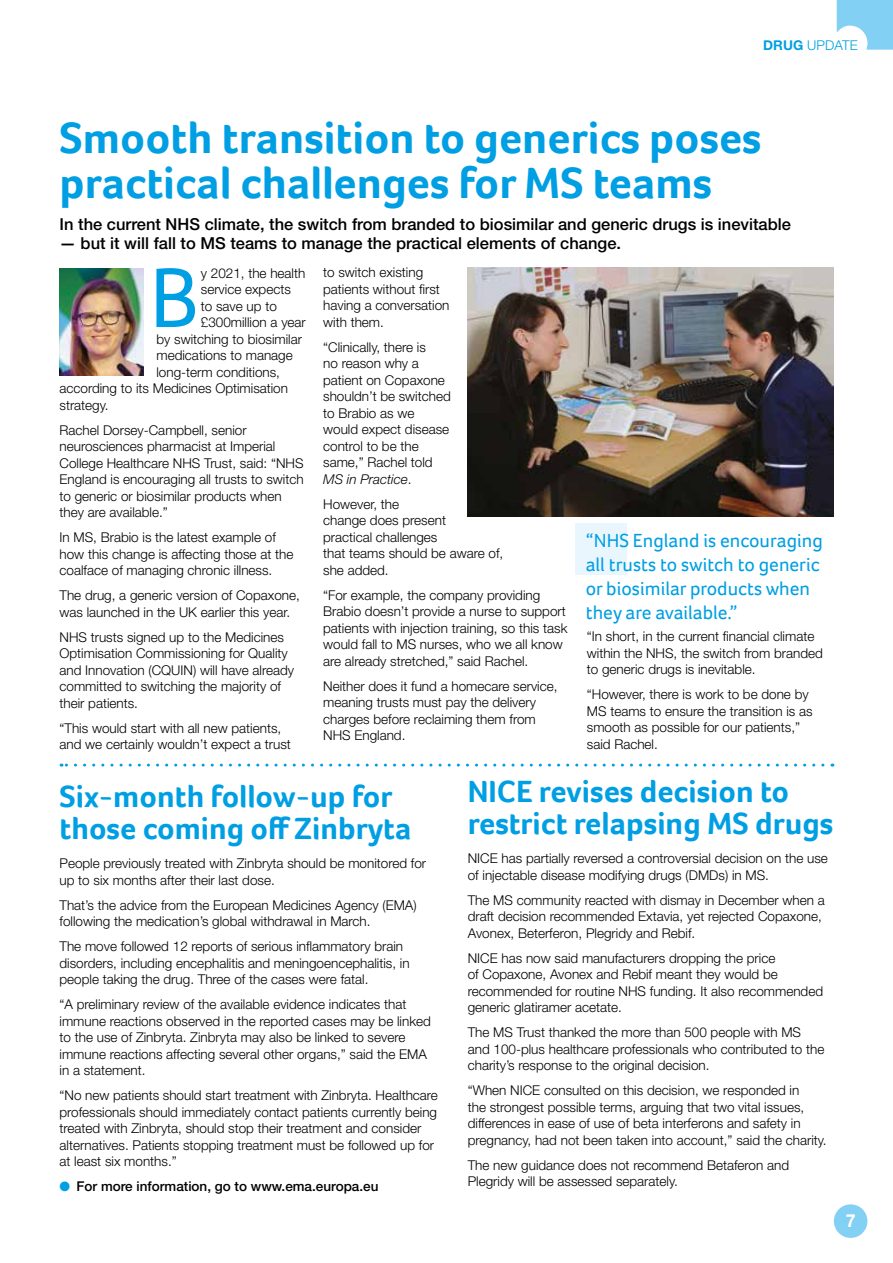
<style>
.page{position:relative;width:893px;height:1263px;background:#fff}
.page>*{position:absolute;margin:0;border:0;box-sizing:border-box;transform-origin:0 0}
.t1{font:87.15px "Foco";color:#009fe3}
.t2{font:700 45px/45px "Foco";color:#009fe3}
.t3{font:700 31.5px/31.5px "Foco";color:#009fe3}
.t4{font:19.5px/24px "Foco";color:#009fe3}
.t5{font:700 18px "Helvetica Neue LT Std";color:#fff}
.t6{font:500 16.5px "Helvetica Neue LT Std";color:#000}
.t7{font:300 13.5px/16.5px "Helvetica Neue LT Std";color:#000}
.t8{font:500 13.5px "Helvetica Neue LT Std";color:#000}
.t9{font:300 13.5px "Helvetica Neue LT Std";letter-spacing:.005em;color:#009fe3}
.s1{font-weight:700}
.s2{font-style:italic}
.s3{color:#009fe3}
</style>
<div class="page">
<svg style="left:837px;top:0;width:56px;height:50px"></svg>
<div style="left:834px;top:1204px;width:33px;height:34px;background:#83d0f5;border-radius:50%"></div>
<div style="left:576px;top:523px;width:51px;height:52px;background:#eaf6fe"></div>
<img style="left:60px;top:268px;width:84px;height:108px">
<img style="left:468px;top:268px;width:366px;height:248px">
<svg style="left:61px;top:764px;width:762px;height:3px"></svg>
<p class="t9" style="left:763px;top:37px;width:96px"><span class="s1">DRUG</span> UPDATE</p>
<h2 class="t2" style="left:60px;top:114px;width:703px">Smooth transition to generics poses practical challenges for MS teams</h2>
<p class="t6" style="left:60px;top:214px;width:733px">In the current NHS climate, the switch from branded to biosimilar and generic drugs is inevitable</p>
<p class="t6" style="left:60px;top:234px;width:563px">— but it will fall to MS teams to manage the practical elements of change.</p>
<h1 class="t1" style="left:150px;top:240px;width:51px">B</h1>
<p class="t7" style="left:201px;top:264px;width:106px">y 2021, the health</p>
<p class="t7" style="left:323px;top:264px;width:128px">to switch existing patients without first having a conversation with them.</p>
<p class="t7" style="left:323px;top:339px;width:129px">“Clinically, there is<br>no reason why a patient on Copaxone shouldn’t be switched to Brabio as we would expect disease control to be the same,” Rachel told<br><span class="s2">MS in Practice</span>.</p>
<p class="t7" style="left:323px;top:496px;width:182px">However, the<br>change does present<br>practical challenges<br>that teams should be aware of, she added.</p>
<p class="t7" style="left:323px;top:587px;width:246px">“For example, the company providing Brabio doesn’t provide a nurse to support patients with injection training, so this task would fall to MS nurses, who we all know are already stretched,” said Rachel.</p>
<p class="t7" style="left:323px;top:678px;width:236px">Neither does it fund a homecare service, meaning trusts must pay the delivery charges before reclaiming them from<br>NHS England.</p>
<p class="t7" style="left:201px;top:281px;width:92px">service expects</p>
<p class="t7" style="left:201px;top:297px;width:78px">to save up to</p>
<p class="t7" style="left:201px;top:314px;width:107px">£300million a year</p>
<p class="t7" style="left:156px;top:330px;width:147px">by switching to biosimilar</p>
<p class="t7" style="left:156px;top:347px;width:138px">medications to manage</p>
<p class="t7" style="left:156px;top:363px;width:125px">long-term conditions,</p>
<p class="t7" style="left:60px;top:380px;width:230px">according to its Medicines Optimisation</p>
<p class="t7" style="left:60px;top:396px;width:51px">strategy.</p>
<p class="t7" style="left:60px;top:421px;width:246px">Rachel Dorsey-Campbell, senior neurosciences pharmacist at Imperial College Healthcare NHS Trust, said: “NHS England is encouraging all trusts to switch to generic or biosimilar products when they are available.”</p>
<p class="t7" style="left:60px;top:529px;width:235px">In MS, Brabio is the latest example of how this change is affecting those at the coalface of managing chronic illness.</p>
<p class="t7" style="left:60px;top:587px;width:242px">The drug, a generic version of Copaxone, was launched in the UK earlier this year.</p>
<p class="t7" style="left:60px;top:628px;width:236px">NHS trusts signed up to the Medicines Optimisation Commissioning for Quality and Innovation (CQUIN) will have already committed to switching the majority of their patients.</p>
<p class="t7" style="left:60px;top:719px;width:233px">“This would start with all new patients, and we certainly wouldn’t expect a trust</p>
<h3 class="t4" style="left:586px;top:528px;width:239px">“NHS England is encouraging all trusts to switch to generic or biosimilar products when they are available.”</h3>
<p class="t7" style="left:587px;top:628px;width:238px">“In short, in the current financial climate within the NHS, the switch from branded to generic drugs is inevitable.</p>
<p class="t7" style="left:587px;top:686px;width:227px">“However, there is work to be done by<br>MS teams to ensure the transition is as smooth as possible for our patients,” said Rachel.</p>
<h3 class="t3" style="left:60px;top:781px;width:353px">Six-month follow-up for those coming off Zinbryta</h3>
<p class="t7" style="left:60px;top:855px;width:368px">People previously treated with Zinbryta should be monitored for up to six months after their last dose.</p>
<p class="t7" style="left:60px;top:896px;width:359px">That’s the advice from the European Medicines Agency (EMA) following the medication’s global withdrawal in March.</p>
<p class="t7" style="left:60px;top:938px;width:352px">The move followed 12 reports of serious inflammatory brain disorders, including encephalitis and meningoencephalitis, in people taking the drug. Three of the cases were fatal.</p>
<p class="t7" style="left:60px;top:996px;width:373px">“A preliminary review of the available evidence indicates that immune reactions observed in the reported cases may be linked to the use of Zinbryta. Zinbryta may also be linked to severe immune reactions affecting several other organs,” said the EMA in a statement.</p>
<p class="t7" style="left:60px;top:1087px;width:380px">“No new patients should start treatment with Zinbryta. Healthcare professionals should immediately contact patients currently being treated with Zinbryta, should stop their treatment and consider alternatives. Patients stopping treatment must be followed up for at least six months.”</p>
<p class="t8" style="left:60px;top:1178px;width:320px"><span class="s3">●</span> For more information, go to www.ema.europa.eu</p>
<h3 class="t3" style="left:468px;top:776px;width:367px">NICE revises decision to restrict relapsing MS drugs</h3>
<p class="t7" style="left:468px;top:850px;width:362px">NICE has partially reversed a controversial decision on the use of injectable disease modifying drugs (DMDs) in MS.</p>
<p class="t7" style="left:468px;top:891px;width:359px">The MS community reacted with dismay in December when a draft decision recommended Extavia, yet rejected Copaxone,<br>Avonex, Beterferon, Plegridy and Rebif.</p>
<p class="t7" style="left:468px;top:949px;width:357px">NICE has now said manufacturers dropping the price<br>of Copaxone, Avonex and Rebif meant they would be recommended for routine NHS funding. It also recommended generic glatiramer acetate.</p>
<p class="t7" style="left:468px;top:1024px;width:358px">The MS Trust thanked the more than 500 people with MS and 100-plus healthcare professionals who contributed to the charity’s response to the original decision.</p>
<p class="t7" style="left:468px;top:1082px;width:360px">“When NICE consulted on this decision, we responded in<br>the strongest possible terms, arguing that two vital issues, differences in ease of use of beta interferons and safety in pregnancy, had not been taken into account,” said the charity.</p>
<p class="t7" style="left:468px;top:1156px;width:323px">The new guidance does not recommend Betaferon and<br>Plegridy will be assessed separately.</p>
<h3 class="t5" style="left:846px;top:1210px;width:12px">7</h3>
</div>
